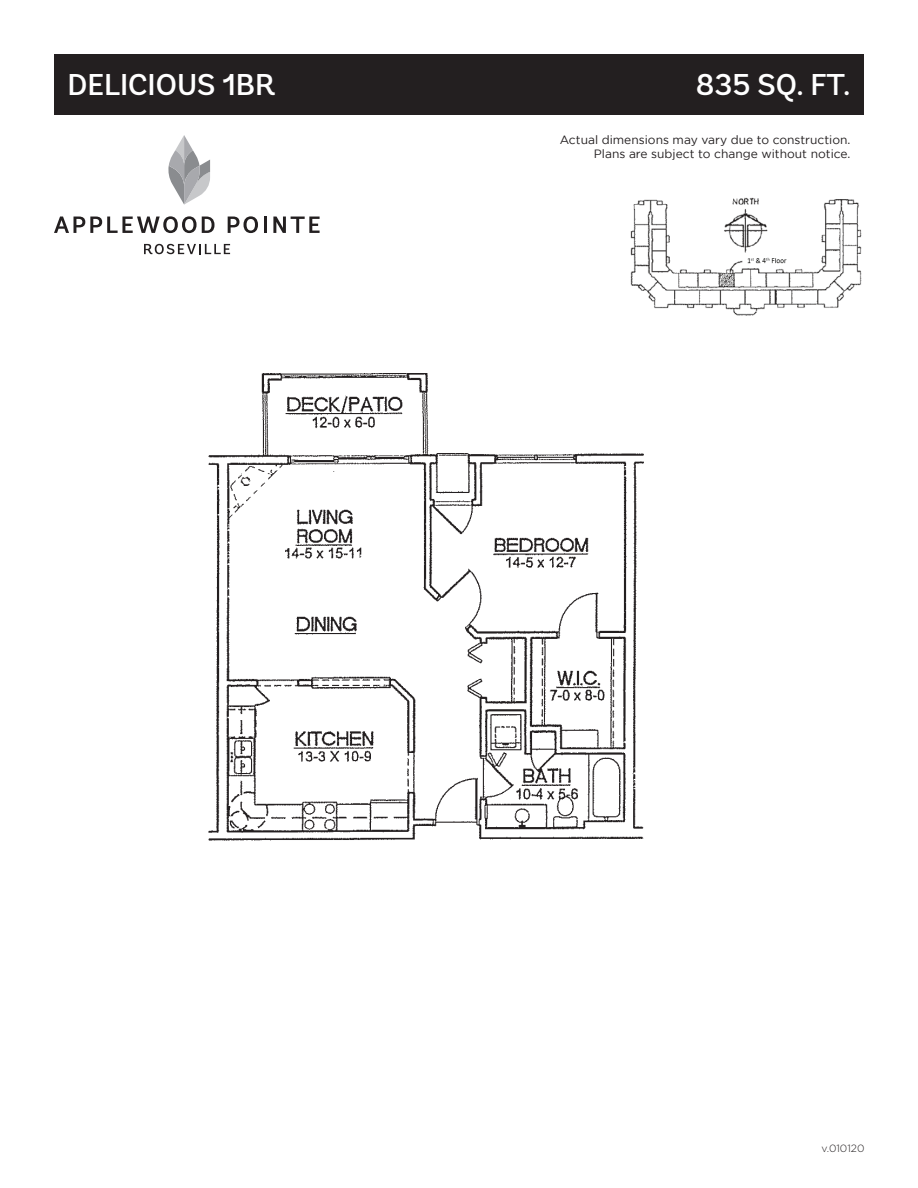
<style>
.page{position:relative;width:918px;height:1188px;background:#fff}
.page>*{position:absolute;margin:0;border:0;box-sizing:border-box;transform-origin:0 0}
.t1{font:500 30px "Andes";color:#fff}
.t2{font:12px/14.4px "Gotham";color:#231f20;text-align:right}
.t3{font:300 10.5px "Gotham";color:#231f20}
</style>
<div class="page">
<div style="left:54px;top:54px;width:810px;height:60px;background:#231f20"></div>
<img style="left:208px;top:374px;width:436px;height:467px">
<img style="left:630px;top:197px;width:232px;height:119px">
<svg style="left:54px;top:216px;width:161px;height:17px"></svg>
<svg style="left:228px;top:216px;width:30px;height:17px"></svg>
<hr style="left:264px;top:217px;width:3px;height:16px;background:#231f20">
<svg style="left:273px;top:217px;width:47px;height:16px"></svg>
<svg style="left:144px;top:244px;width:86px;height:10px"></svg>
<svg style="left:168px;top:135px;width:42px;height:70px"></svg>
<h1 class="t1" style="left:68px;top:66px;width:209px">DELICIOUS 1BR</h1>
<h1 class="t1" style="left:696px;top:66px;width:156px">835 SQ. FT.</h1>
<p class="t2" style="left:560px;top:132px;width:292px">Actual dimensions may vary due to construction.<br>Plans are subject to change without notice.</p>
<p class="t3" style="left:822px;top:1143px;width:44px">v.010120</p>
</div>
